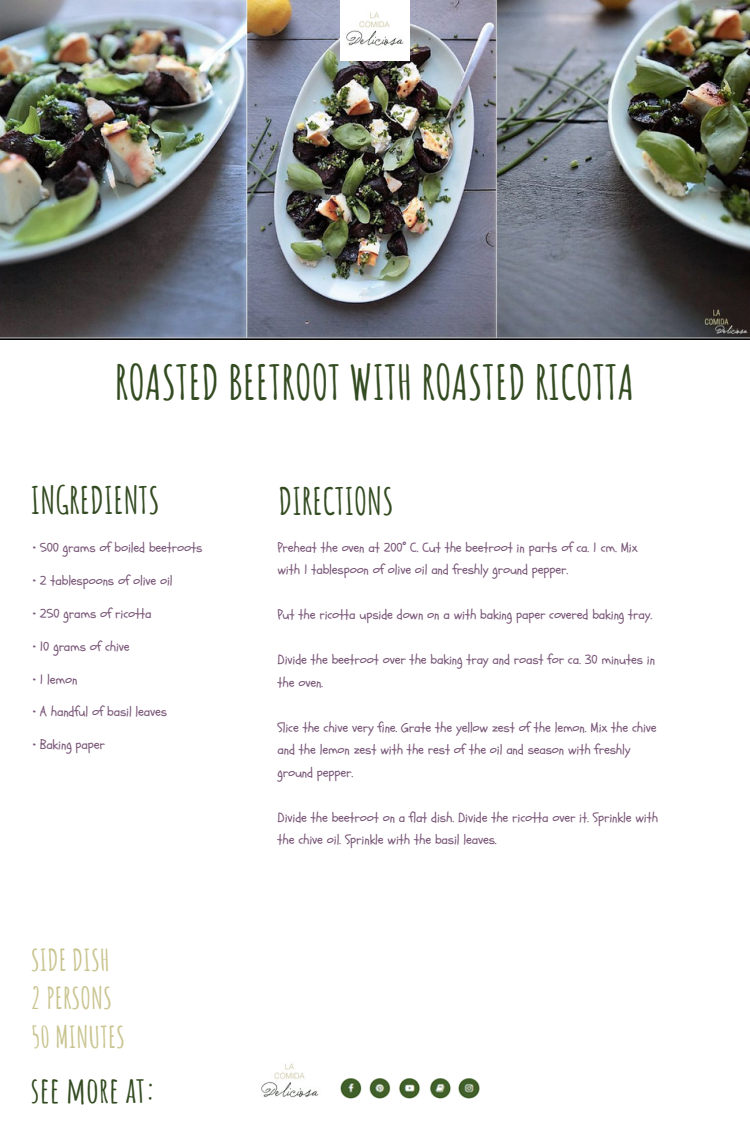
<style>
.page{position:relative;width:750px;height:1125px;background:#fff}
.page>*{position:absolute;margin:0;border:0;box-sizing:border-box;transform-origin:0 0}
.t1{font:700 47.12px "Amatic SC";color:#334b21}
.t2{font:700 36.88px "Amatic SC";color:#334b21}
.t3{font:700 35.38px "Amatic SC";color:#334b21}
.t4{font:700 29.5px/38.5px "Amatic SC";color:#c9c48f}
.t5{font:13.25px/22.5px "Schoolbell";letter-spacing:-.01em;color:#785577}
</style>
<div class="page">
<img style="left:261px;top:1063px;width:58px;height:35px">
<img style="left:0;top:0;width:750px;height:339px">
<img style="left:340px;top:0;width:70px;height:61px">
<img style="left:340px;top:1078px;width:22px;height:21px">
<img style="left:369px;top:1078px;width:22px;height:21px">
<img style="left:399px;top:1078px;width:21px;height:21px">
<img style="left:429px;top:1078px;width:22px;height:21px">
<img style="left:458px;top:1078px;width:22px;height:21px">
<h1 class="t1" style="left:115px;top:352px;width:521px">ROASTED BEETROOT WITH ROASTED RICOTTA</h1>
<h2 class="t2" style="left:31px;top:476px;width:130px">INGREDIENTS</h2>
<p class="t5" style="left:33px;top:537px;width:171px">• 500 grams of boiled beetroots</p>
<p class="t5" style="left:33px;top:570px;width:141px">• 2 tablespoons of olive oil</p>
<p class="t5" style="left:33px;top:603px;width:120px">• 250 grams of ricotta</p>
<p class="t5" style="left:33px;top:635px;width:98px">• 10 grams of chive</p>
<p class="t5" style="left:33px;top:668px;width:46px">• 1 lemon</p>
<p class="t5" style="left:33px;top:701px;width:136px">• A handful of basil leaves</p>
<p class="t5" style="left:33px;top:734px;width:74px">• Baking paper</p>
<h3 class="t4" style="left:31px;top:940px;width:96px">SIDE DISH<br>2 PERSONS<br>50 MINUTES</h3>
<h3 class="t3" style="left:31px;top:1067px;width:126px">see more at:</h3>
<h2 class="t2" style="left:278px;top:477px;width:117px">DIRECTIONS</h2>
<p class="t5" style="left:278px;top:537px;width:362px">Preheat the oven at 200° C. Cut the beetroot in parts of ca. 1 cm. Mix with 1 tablespoon of olive oil and freshly ground pepper.</p>
<p class="t5" style="left:278px;top:604px;width:376px">Put the ricotta upside down on a with baking paper covered baking tray.</p>
<p class="t5" style="left:278px;top:649px;width:379px">Divide the beetroot over the baking tray and roast for ca. 30 minutes in the oven.</p>
<p class="t5" style="left:278px;top:717px;width:381px">Slice the chive very fine. Grate the yellow zest of the lemon. Mix the chive and the lemon zest with the rest of the oil and season with freshly ground pepper.</p>
<p class="t5" style="left:278px;top:807px;width:382px">Divide the beetroot on a flat dish. Divide the ricotta over it. Sprinkle with the chive oil. Sprinkle with the basil leaves.</p>
</div>
